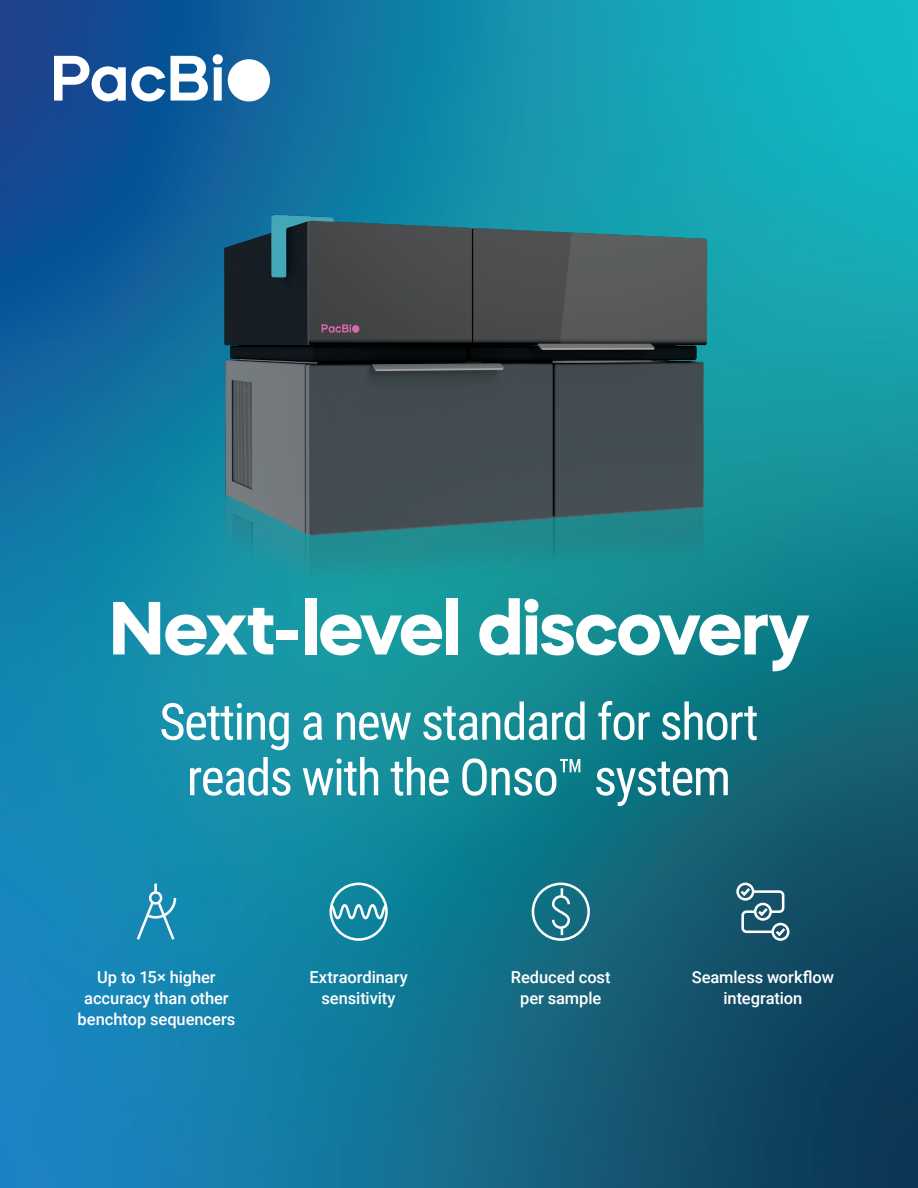
<style>
.page{position:relative;width:918px;height:1188px;background:#fff}
.page>*{position:absolute;margin:0;border:0;box-sizing:border-box;transform-origin:0 0}
.t1{font:700 75px "Mazzard H";letter-spacing:-.015em;color:#fff}
.t2{font:51px/55.5px "Roboto Condensed";letter-spacing:-.03em;color:#fff;text-align:center}
.t3{font:500 16.5px/21px "Roboto";letter-spacing:-.005em;color:#fff;text-align:center}
</style>
<div class="page">
<img style="left:0;top:0;width:918px;height:1188px">
<img style="left:136px;top:15px;width:680px;height:679px">
<svg style="left:54px;top:56px;width:111px;height:45px"></svg>
<svg style="left:171px;top:54px;width:52px;height:47px"></svg>
<div style="left:228px;top:59px;width:42px;height:42px;background:#fff;border-radius:50%"></div>
<div style="left:101px;top:860px;width:108px;height:93px;background:#1589b2"></div>
<svg style="left:304px;top:860px;width:108px;height:93px;background:#1f8ca3"></svg>
<svg style="left:506px;top:860px;width:108px;height:93px;background:#1f7789"></svg>
<svg style="left:708px;top:860px;width:108px;height:93px;background:#255f74"></svg>
<h1 class="t1" style="left:110px;top:578px;width:702px">Next-level discovery</h1>
<h2 class="t2" style="left:159px;top:692px;width:601px">Setting a new standard for short reads with the Onso™ system</h2>
<p class="t3" style="left:78px;top:966px;width:159px">Up to 15× higher accuracy than other benchtop sequencers</p>
<p class="t3" style="left:309px;top:966px;width:100px">Extraordinary sensitivity</p>
<p class="t3" style="left:511px;top:966px;width:101px">Reduced cost per sample</p>
<p class="t3" style="left:692px;top:966px;width:144px">Seamless workflow integration</p>
</div>
